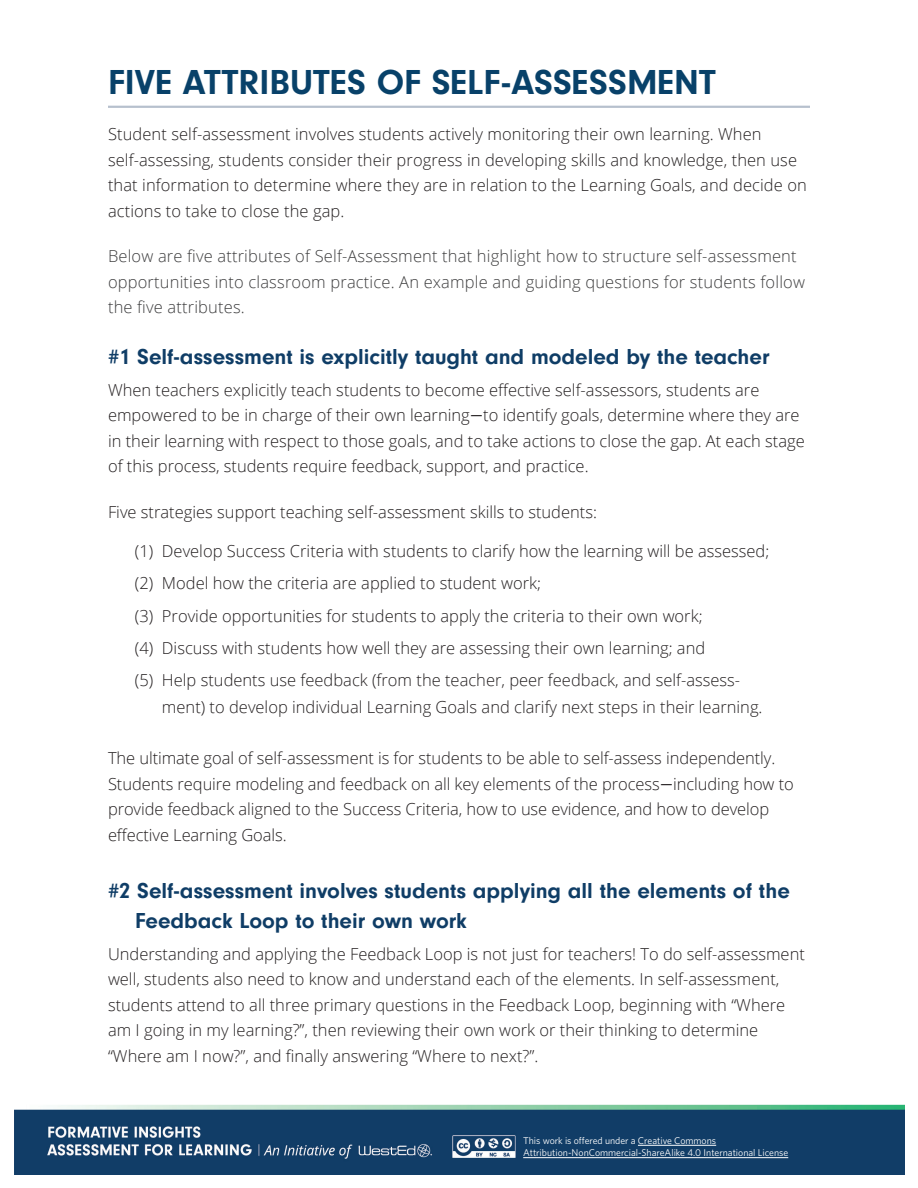
<style>
.page{position:relative;width:918px;height:1188px;background:#fff}
.page>*{position:absolute;margin:0;border:0;box-sizing:border-box;transform-origin:0 0}
.t1{font:700 36px "Neuzeit Gro";color:#084169}
.t2{font:700 22.5px/30px "Neuzeit Gro";color:#0f3d66}
.t3{font:300 16.5px/25.5px "Open Sans";color:#231f20}
.t4{font:300 16.5px/25.5px "Open Sans";letter-spacing:.01em;color:#3e3e3f}
.t5{font:9.75px/12.3px "Whitney HTF";color:#fff}
.s1{font-family:"Daxline Pro";font-weight:400}
</style>
<div class="page">
<img style="left:14px;top:1105px;width:890px;height:69px">
<hr style="left:638px;top:1145px;width:78px;height:1px;background:#fff">
<hr style="left:523px;top:1157px;width:265px;height:1px;background:#fff">
<hr style="left:108px;top:106px;width:702px;height:2px;background:#496083">
<h1 class="t1" style="left:108px;top:62px;width:609px">FIVE ATTRIBUTES OF SELF-ASSESSMENT</h1>
<p class="t3" style="left:108px;top:121px;width:700px">Student self-assessment involves students actively monitoring their own learning. When self-assessing, students consider their progress in developing skills and knowledge, then use that information to determine where they are in relation to the Learning Goals, and decide on actions to take to close the gap.</p>
<p class="t4" style="left:108px;top:243px;width:699px">Below are five attributes of Self-Assessment that highlight how to structure self-assessment opportunities into classroom practice. An example and guiding questions for students follow the five attributes.</p>
<h2 class="t2" style="left:108px;top:341px;width:663px">#1 Self-assessment is explicitly taught and modeled by the teacher</h2>
<p class="t3" style="left:108px;top:377px;width:698px">When teachers explicitly teach students to become effective self-assessors, students are empowered to be in charge of their own learning<span class="s1">—</span>to identify goals, determine where they are in their learning with respect to those goals, and to take actions to close the gap. At each stage of this process, students require feedback, support, and practice.</p>
<p class="t3" style="left:108px;top:499px;width:491px">Five strategies support teaching self-assessment skills to students:</p>
<p class="t3" style="left:135px;top:535px;width:636px;line-height:32.2px">(1) Develop Success Criteria with students to clarify how the learning will be assessed; (2) Model how the criteria are applied to student work;<br>(3) Provide opportunities for students to apply the criteria to their own work;<br>(4) Discuss with students how well they are assessing their own learning; and<br>(5) Help students use feedback (from the teacher, peer feedback, and self-assess-</p>
<p class="t3" style="left:162px;top:694px;width:602px">ment) to develop individual Learning Goals and clarify next steps in their learning.</p>
<p class="t3" style="left:108px;top:745px;width:687px">The ultimate goal of self-assessment is for students to be able to self-assess independently.<br>Students require modeling and feedback on all key elements of the process<span class="s1">—</span>including how to provide feedback aligned to the Success Criteria, how to use evidence, and how to develop effective Learning Goals.</p>
<h2 class="t2" style="left:135px;top:875px;width:656px;text-indent:-27px">#2 Self-assessment involves students applying all the elements of the<br>Feedback Loop to their own work</h2>
<p class="t3" style="left:108px;top:941px;width:698px">Understanding and applying the Feedback Loop is not just for teachers! To do self-assessment well, students also need to know and understand each of the elements. In self-assessment, students attend to all three primary questions in the Feedback Loop, beginning with “Where am I going in my learning?”, then reviewing their own work or their thinking to determine “Where am I now?”, and finally answering “Where to next?”.</p>
<p class="t5" style="left:523px;top:1134px;width:267px">This work is offered under a Creative Commons<br>Attribution-NonCommercial-ShareAlike 4.0 International License</p>
</div>
